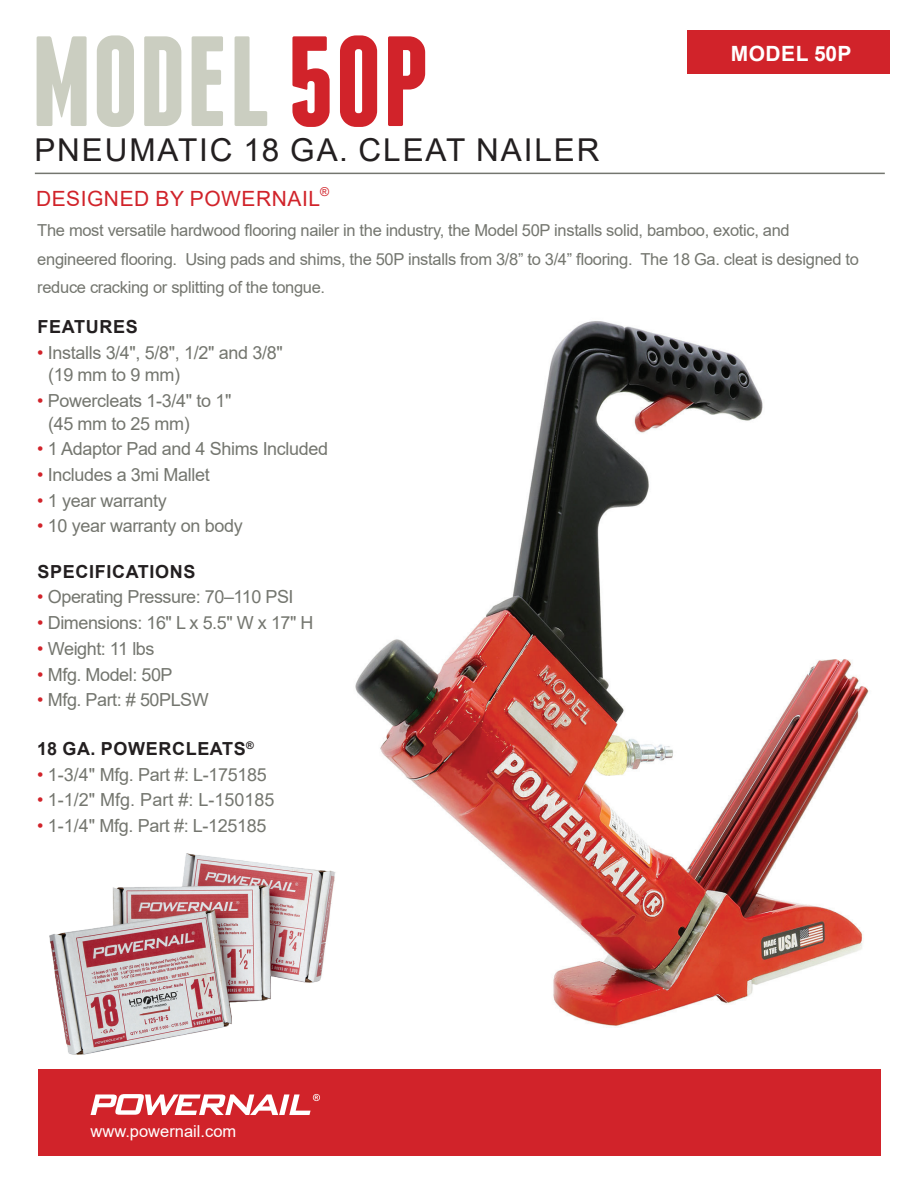
<style>
.page{position:relative;width:918px;height:1188px;background:#fff}
.page>*{position:absolute;margin:0;border:0;box-sizing:border-box;transform-origin:0 0}
.t1{font:700 128.1px "Franchise";color:#cbcec1}
.t2{font:31.5px "Arial";letter-spacing:.06em;color:#231f20}
.t3{font:21px "Arial";letter-spacing:.025em;color:#d1232a}
.t4{font:700 21px "Arial";letter-spacing:.025em;color:#fff}
.t5{font:18px/22.5px "Arial";letter-spacing:-.02em;color:#74766f}
.t6{font:700 18px "Arial";letter-spacing:.035em;color:#231f20}
.t7{font:18px "Arial";color:#74766f}
.t8{font:16.5px/28.5px "Arial";letter-spacing:-.02em;color:#74766f}
.t9{font:16.5px "Arial";color:#fff}
.t10{font:12.3px "Arial";color:#d1232a}
.s1{color:#d1232a}
</style>
<div class="page">
<div style="left:39px;top:1070px;width:842px;height:86px;background:#d1232a"></div>
<svg style="left:91px;top:1094px;width:229px;height:21px"></svg>
<hr style="left:35px;top:173px;width:850px;height:1px;background:#74766f">
<div style="left:687px;top:31px;width:203px;height:43px;background:#d1232a"></div>
<img style="left:355px;top:321px;width:514px;height:705px">
<img style="left:49px;top:853px;width:287px;height:202px">
<p class="t1" style="left:31px;top:22px;width:398px">MODEL <span class="s1">50P</span></p>
<p class="t2" style="left:34px;top:128px;width:567px">PNEUMATIC 18 GA. CLEAT NAILER</p>
<p class="t3" style="left:36px;top:184px;width:286px">DESIGNED BY POWERNAIL</p>
<p class="t10" style="left:320px;top:184px;width:11px">®</p>
<p class="t4" style="left:731px;top:38px;width:122px">MODEL 50P</p>
<p class="t8" style="left:37px;top:216px;width:823px">The most versatile hardwood flooring nailer in the industry, the Model 50P installs solid, bamboo, exotic, and engineered flooring. Using pads and shims, the 50P installs from 3/8” to 3/4” flooring. The 18 Ga. cleat is designed to reduce cracking or splitting of the tongue.</p>
<p class="t6" style="left:38px;top:314px;width:102px">FEATURES</p>
<p class="t5" style="left:48px;top:341px;width:236px;text-indent:-11px"><span class="s1">•</span> Installs 3/4", 5/8", 1/2" and 3/8" (19 mm to 9 mm)</p>
<p class="t5" style="left:48px;top:389px;width:185px;text-indent:-11px"><span class="s1">•</span> Powercleats 1-3/4" to 1" (45 mm to 25 mm)</p>
<p class="t5" style="left:37px;top:438px;width:292px"><span class="s1">•</span> 1 Adaptor Pad and 4 Shims Included</p>
<p class="t5" style="left:37px;top:463px;width:174px"><span class="s1">•</span> Includes a 3mi Mallet</p>
<p class="t5" style="left:37px;top:489px;width:131px"><span class="s1">•</span> 1 year warranty</p>
<p class="t5" style="left:37px;top:515px;width:207px"><span class="s1">•</span> 10 year warranty on body</p>
<p class="t6" style="left:38px;top:559px;width:159px">SPECIFICATIONS</p>
<p class="t5" style="left:37px;top:586px;width:258px"><span class="s1">•</span> Operating Pressure: 70–110 PSI</p>
<p class="t5" style="left:37px;top:612px;width:278px"><span class="s1">•</span> Dimensions: 16" L x 5.5" W x 17" H</p>
<p class="t5" style="left:37px;top:637px;width:119px"><span class="s1">•</span> Weight: 11 lbs</p>
<p class="t5" style="left:37px;top:663px;width:137px"><span class="s1">•</span> Mfg. Model: 50P</p>
<p class="t5" style="left:37px;top:689px;width:173px"><span class="s1">•</span> Mfg. Part: # 50PLSW</p>
<p class="t6" style="left:37px;top:736px;width:218px">18 GA. POWERCLEATS<sup>®</sup></p>
<p class="t5" style="left:37px;top:763px;width:231px"><span class="s1">•</span> 1-3/4" Mfg. Part #: L-175185</p>
<p class="t7" style="left:37px;top:788px;width:239px"><span class="s1">•</span> 1-1/2" Mfg. Part #: L-150185</p>
<p class="t5" style="left:37px;top:814px;width:231px"><span class="s1">•</span> 1-1/4" Mfg. Part #: L-125185</p>
<p class="t9" style="left:91px;top:1120px;width:147px">www.powernail.com</p>
</div>
